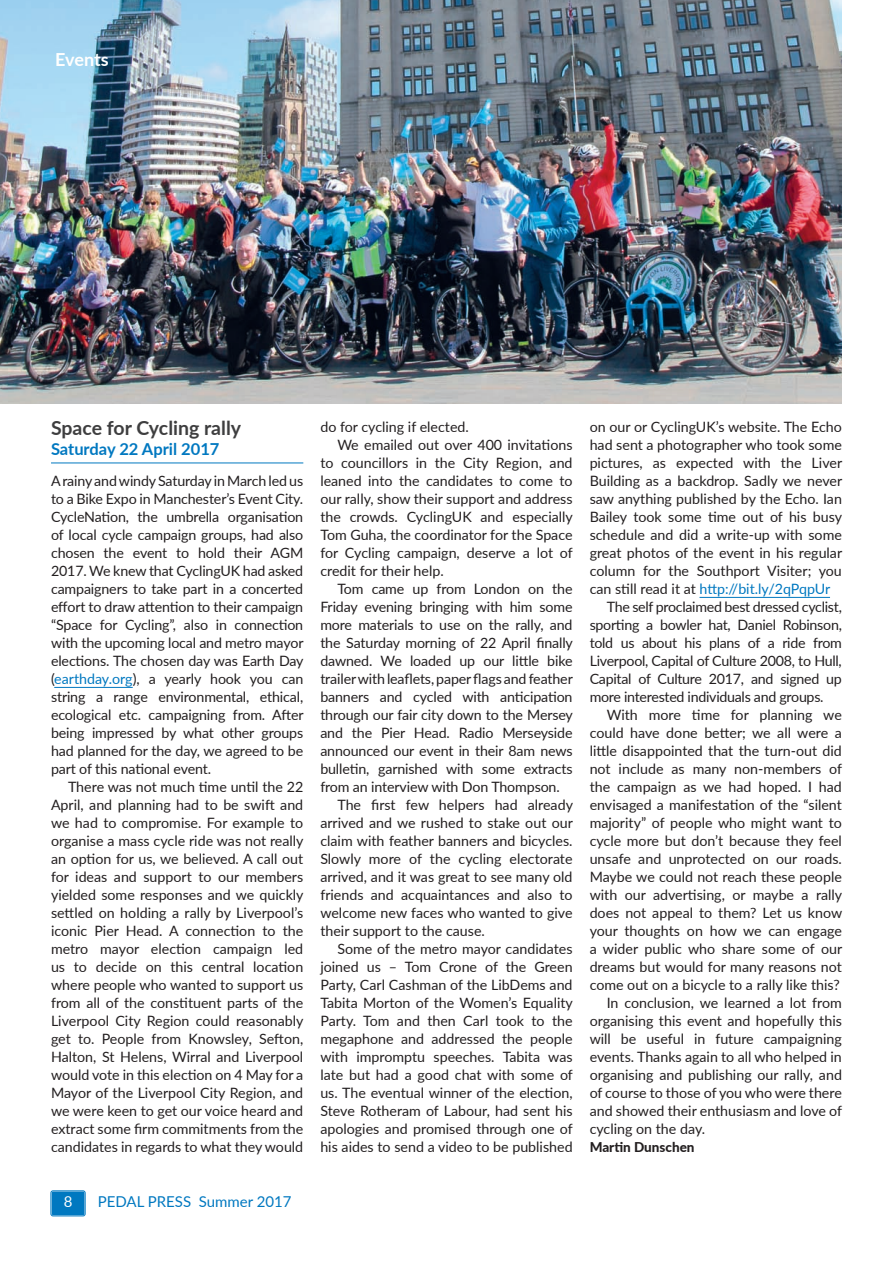
<style>
.page{position:relative;width:893px;height:1263px;background:#fff}
.page>*{position:absolute;margin:0;border:0;box-sizing:border-box;transform-origin:0 0}
.t1{font:700 19.5px "Lato";color:#3e3e3f}
.t2{font:700 18px "Lato";letter-spacing:-.005em;color:#fff}
.t3{font:700 16.5px "Lato";color:#0078c0}
.t4{font:15px "Lato";color:#0078c0}
.t5{font:15px "Lato";color:#fff}
.t6{font:14.25px/18px "Lato";color:#231f20;text-align:justify}
.t7{font:14.25px "Lato";letter-spacing:-.02em;color:#231f20}
.t8{font:14.25px "Lato";color:#0078c0}
.t9{font:800 13.5px "Lato";color:#231f20}
.s1{color:#0078c0}
.s2{color:#231f20}
</style>
<div class="page">
<div style="left:51px;top:1191px;width:34px;height:25px;border:1px solid #0078c0;border-radius:2px"></div>
<div style="left:52px;top:1191px;width:32px;height:24px;background:#0078c0"></div>
<hr style="left:51px;top:463px;width:252px;height:1px;background:#0078c0">
<hr style="left:54px;top:687px;width:79px;height:1px;background:#0078c0">
<hr style="left:699px;top:597px;width:131px;height:1px;background:#0078c0">
<img style="left:0;top:0;width:842px;height:404px">
<p class="t2" style="left:55px;top:46px;width:55px">Events</p>
<h1 class="t1" style="left:51px;top:413px;width:192px">Space for Cycling rally</h1>
<p class="t3" style="left:51px;top:437px;width:170px">Saturday 22 April 2017</p>
<p class="t6" style="left:51px;top:471px;width:254px">A rainy and windy Saturday in March led us to a Bike Expo in Manchester’s Event City.<br>CycleNation, the umbrella organisation of local cycle campaign groups, had also chosen the event to hold their AGM 2017. We knew that CyclingUK had asked campaigners to take part in a concerted effort to draw attention to their campaign “Space for Cycling”, also in connection with the upcoming local and metro mayor elections. The chosen day was Earth Day (<span class="s1">earthday.org</span>), a yearly hook you can string a range environmental, ethical, ecological etc. campaigning from. After being impressed by what other groups had planned for the day, we agreed to be part of this national event.</p>
<p class="t6" style="left:51px;top:777px;width:254px;text-indent:17px">There was not much time until the 22<br>April, and planning had to be swift and we had to compromise. For example to organise a mass cycle ride was not really an option for us, we believed. A call out for ideas and support to our members yielded some responses and we quickly settled on holding a rally by Liverpool’s iconic Pier Head. A connection to the metro mayor election campaign led us to decide on this central location where people who wanted to support us from all of the constituent parts of the Liverpool City Region could reasonably get to. People from Knowsley, Sefton, Halton, St Helens, Wirral and Liverpool would vote in this election on 4 May for a Mayor of the Liverpool City Region, and we were keen to get our voice heard and extract some firm commitments from the candidates in regards to what they would</p>
<p class="t6" style="left:320px;top:417px;width:150px">do for cycling if elected.</p>
<p class="t6" style="left:337px;top:435px;width:237px">We emailed out over 400 invitations</p>
<p class="t6" style="left:320px;top:453px;width:254px">to councillors in the City Region, and</p>
<p class="t6" style="left:320px;top:471px;width:254px">leaned into the candidates to come to</p>
<p class="t6" style="left:320px;top:489px;width:254px">our rally, show their support and address</p>
<p class="t6" style="left:320px;top:507px;width:254px">the crowds. CyclingUK and especially</p>
<p class="t6" style="left:320px;top:525px;width:254px">Tom Guha, the coordinator for the Space</p>
<p class="t6" style="left:320px;top:543px;width:254px">for Cycling campaign, deserve a lot of</p>
<p class="t6" style="left:320px;top:561px;width:125px">credit for their help.</p>
<p class="t6" style="left:337px;top:579px;width:237px">Tom came up from London on the</p>
<p class="t6" style="left:320px;top:597px;width:254px">Friday evening bringing with him some</p>
<p class="t6" style="left:320px;top:615px;width:254px">more materials to use on the rally, and</p>
<p class="t6" style="left:320px;top:633px;width:254px">the Saturday morning of 22 April finally</p>
<p class="t6" style="left:320px;top:651px;width:254px">dawned. We loaded up our little bike</p>
<p class="t6" style="left:320px;top:669px;width:254px">trailer with leaflets, paper flags and feather</p>
<p class="t6" style="left:320px;top:687px;width:254px">banners and cycled with anticipation</p>
<p class="t6" style="left:320px;top:705px;width:254px">through our fair city down to the Mersey</p>
<p class="t6" style="left:320px;top:723px;width:254px">and the Pier Head. Radio Merseyside</p>
<p class="t6" style="left:320px;top:741px;width:254px">announced our event in their 8am news</p>
<p class="t6" style="left:320px;top:759px;width:254px">bulletin, garnished with some extracts</p>
<p class="t6" style="left:320px;top:777px;width:241px">from an interview with Don Thompson.</p>
<p class="t6" style="left:337px;top:795px;width:237px">The first few helpers had already</p>
<p class="t6" style="left:320px;top:813px;width:254px">arrived and we rushed to stake out our</p>
<p class="t6" style="left:320px;top:831px;width:254px">claim with feather banners and bicycles.</p>
<p class="t6" style="left:320px;top:849px;width:254px">Slowly more of the cycling electorate</p>
<p class="t6" style="left:320px;top:867px;width:254px">arrived, and it was great to see many old</p>
<p class="t6" style="left:320px;top:885px;width:254px">friends and acquaintances and also to</p>
<p class="t6" style="left:320px;top:903px;width:254px">welcome new faces who wanted to give</p>
<p class="t6" style="left:320px;top:921px;width:166px">their support to the cause.</p>
<p class="t6" style="left:337px;top:939px;width:237px">Some of the metro mayor candidates</p>
<p class="t6" style="left:320px;top:957px;width:254px">joined us – Tom Crone of the Green</p>
<p class="t6" style="left:320px;top:975px;width:254px">Party, Carl Cashman of the LibDems and</p>
<p class="t6" style="left:320px;top:993px;width:254px">Tabita Morton of the Women’s Equality</p>
<p class="t6" style="left:320px;top:1011px;width:254px">Party. Tom and then Carl took to the</p>
<p class="t6" style="left:320px;top:1029px;width:254px">megaphone and addressed the people</p>
<p class="t6" style="left:320px;top:1047px;width:254px">with impromptu speeches. Tabita was</p>
<p class="t6" style="left:320px;top:1065px;width:254px">late but had a good chat with some of</p>
<p class="t6" style="left:320px;top:1083px;width:254px">us. The eventual winner of the election,</p>
<p class="t6" style="left:320px;top:1101px;width:254px">Steve Rotheram of Labour, had sent his</p>
<p class="t6" style="left:320px;top:1119px;width:254px">apologies and promised through one of</p>
<p class="t6" style="left:320px;top:1137px;width:254px">his aides to send a video to be published</p>
<p class="t5" style="left:64px;top:1191px;width:10px">8</p>
<p class="t4" style="left:98px;top:1191px;width:195px">PEDAL PRESS Summer 2017</p>
<p class="t6" style="left:590px;top:417px;width:254px">on our or CyclingUK’s website. The Echo</p>
<p class="t6" style="left:590px;top:435px;width:254px">had sent a photographer who took some</p>
<p class="t6" style="left:590px;top:453px;width:254px">pictures, as expected with the Liver</p>
<p class="t6" style="left:590px;top:471px;width:254px">Building as a backdrop. Sadly we never</p>
<p class="t6" style="left:590px;top:489px;width:254px">saw anything published by the Echo. Ian</p>
<p class="t6" style="left:590px;top:507px;width:254px">Bailey took some time out of his busy</p>
<p class="t6" style="left:590px;top:525px;width:254px">schedule and did a write-up with some</p>
<p class="t6" style="left:590px;top:543px;width:254px">great photos of the event in his regular</p>
<p class="t6" style="left:590px;top:561px;width:254px">column for the Southport Visiter; you</p>
<p class="t8" style="left:590px;top:579px;width:242px"><span class="s2">can still read it at</span> http://bit.ly/2qPqpUr</p>
<p class="t7" style="left:607px;top:597px;width:237px">The self proclaimed best dressed cyclist,</p>
<p class="t7" style="left:590px;top:615px;width:254px">sporting a bowler hat, Daniel Robinson,</p>
<p class="t7" style="left:590px;top:633px;width:254px">told us about his plans of a ride from</p>
<p class="t7" style="left:590px;top:651px;width:254px">Liverpool, Capital of Culture 2008, to Hull,</p>
<p class="t7" style="left:590px;top:669px;width:254px">Capital of Culture 2017, and signed up</p>
<p class="t7" style="left:590px;top:687px;width:235px">more interested individuals and groups.</p>
<p class="t6" style="left:607px;top:705px;width:237px">With more time for planning we</p>
<p class="t6" style="left:590px;top:723px;width:254px">could have done better; we all were a</p>
<p class="t6" style="left:590px;top:741px;width:254px">little disappointed that the turn-out did</p>
<p class="t6" style="left:590px;top:759px;width:254px">not include as many non-members of</p>
<p class="t6" style="left:590px;top:777px;width:254px">the campaign as we had hoped. I had</p>
<p class="t6" style="left:590px;top:795px;width:254px">envisaged a manifestation of the “silent</p>
<p class="t6" style="left:590px;top:813px;width:254px">majority” of people who might want to</p>
<p class="t6" style="left:590px;top:831px;width:254px">cycle more but don’t because they feel</p>
<p class="t6" style="left:590px;top:849px;width:254px">unsafe and unprotected on our roads.</p>
<p class="t6" style="left:590px;top:867px;width:254px">Maybe we could not reach these people</p>
<p class="t6" style="left:590px;top:885px;width:254px">with our advertising, or maybe a rally</p>
<p class="t6" style="left:590px;top:903px;width:254px">does not appeal to them? Let us know</p>
<p class="t6" style="left:590px;top:921px;width:254px">your thoughts on how we can engage</p>
<p class="t6" style="left:590px;top:939px;width:254px">a wider public who share some of our</p>
<p class="t6" style="left:590px;top:957px;width:254px">dreams but would for many reasons not</p>
<p class="t6" style="left:590px;top:975px;width:252px">come out on a bicycle to a rally like this?</p>
<p class="t6" style="left:607px;top:993px;width:237px">In conclusion, we learned a lot from</p>
<p class="t6" style="left:590px;top:1011px;width:254px">organising this event and hopefully this</p>
<p class="t6" style="left:590px;top:1029px;width:254px">will be useful in future campaigning</p>
<p class="t6" style="left:590px;top:1047px;width:254px">events. Thanks again to all who helped in</p>
<p class="t6" style="left:590px;top:1065px;width:254px">organising and publishing our rally, and</p>
<p class="t6" style="left:590px;top:1083px;width:254px">of course to those of you who were there</p>
<p class="t6" style="left:590px;top:1101px;width:254px">and showed their enthusiasm and love of</p>
<p class="t6" style="left:590px;top:1119px;width:117px">cycling on the day.</p>
<p class="t9" style="left:590px;top:1137px;width:106px">Martin Dunschen</p>
</div>
